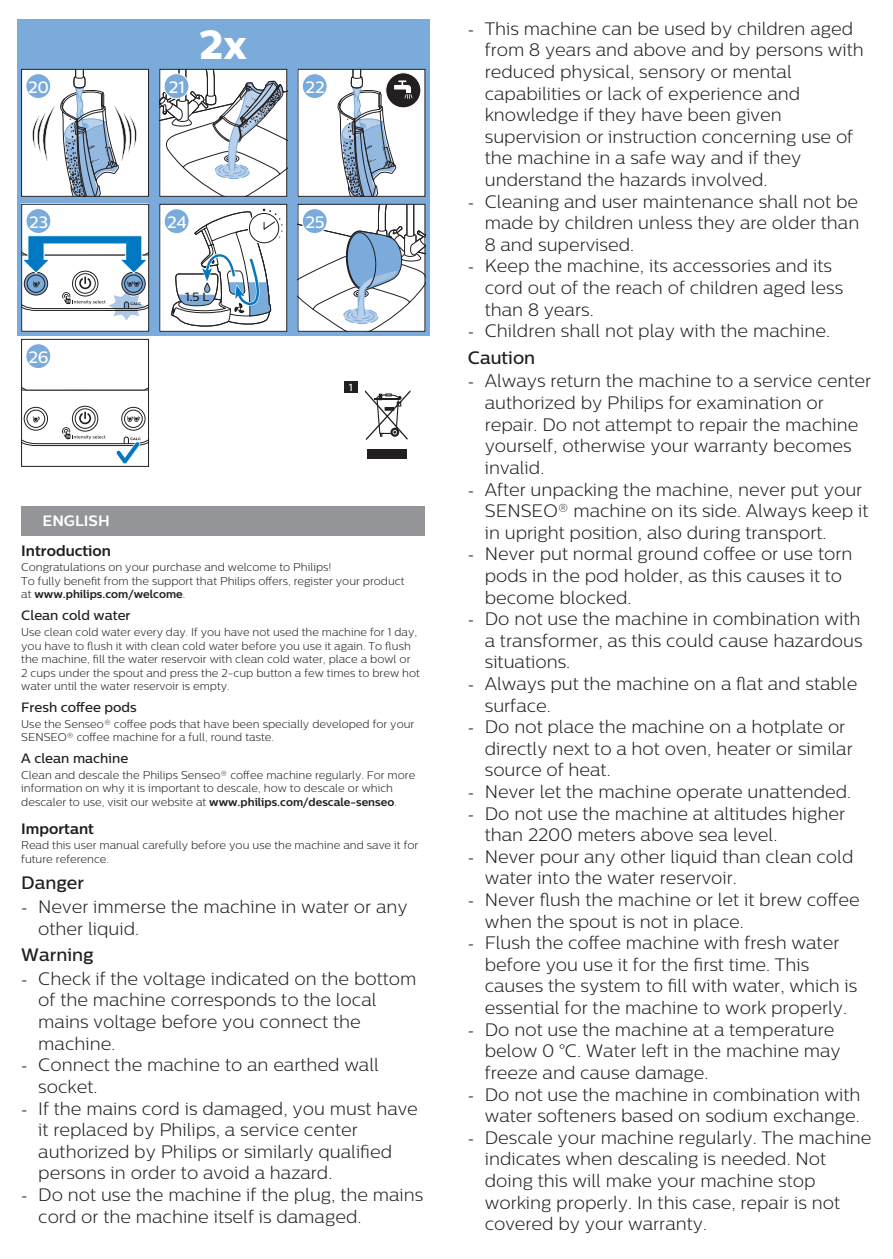
<style>
.page{position:relative;width:893px;height:1259px;background:#fff}
.page>*{position:absolute;margin:0;border:0;box-sizing:border-box;transform-origin:0 0}
.t1{font:40.5px "Centrale Sans X Bold";color:#fff}
.t2{font:300 18px/21.6px "Centrale Sans";color:#231f20}
.t3{font:500 18px "Centrale Sans";color:#231f20}
.t4{font:500 16.5px "Centrale Sans";color:#fff}
.t5{font:700 15px "Centrale Sans";color:#231f20}
.t6{font:700 15px "Centrale Sans";color:#fff}
.t7{font:500 13.5px "Centrale Sans";color:#231f20}
.t8{font:500 12px "Centrale Sans";color:#231f20}
.t9{font:300 11.25px/13.5px "Centrale Sans";color:#231f20}
.t10{font:500 10.2px "Centrale Sans";color:#fff}
.s1{font-weight:700}
.s2{font-family:"Minion Pro";font-weight:400}
.s3{font-weight:500}
</style>
<div class="page">
<div style="left:21px;top:506px;width:404px;height:30px;background:#939598"></div>
<div style="left:368px;top:449px;width:39px;height:10px;background:#231f20"></div>
<svg style="left:365px;top:390px;width:45px;height:50px"></svg>
<div style="left:344px;top:381px;width:14px;height:11px;background:#231f20"></div>
<div style="left:17px;top:19px;width:412px;height:316px;background:#7aabdb"></div>
<div style="left:21px;top:69px;width:128px;height:127px;background:#fff"></div>
<svg style="left:32px;top:71px;width:105px;height:124px"></svg>
<div style="left:21px;top:69px;width:128px;height:128px;border:1px solid #231f20"></div>
<svg style="left:23px;top:206px;width:124px;height:123px;background:#cbdbe7"></svg>
<div style="left:21px;top:204px;width:128px;height:127px;border:1px solid #231f20"></div>
<svg style="left:23px;top:363px;width:124px;height:101px"></svg>
<div style="left:21px;top:339px;width:128px;height:128px;border:1px solid #231f20"></div>
<div style="left:159px;top:204px;width:128px;height:128px;background:#fff"></div>
<svg style="left:171px;top:209px;width:112px;height:118px"></svg>
<div style="left:159px;top:204px;width:128px;height:128px;border:1px solid #231f20"></div>
<svg style="left:300px;top:206px;width:123px;height:124px;background:#d8e0e8"></svg>
<div style="left:298px;top:204px;width:127px;height:128px;border:1px solid #231f20"></div>
<svg style="left:161px;top:71px;width:124px;height:124px;background:#dde0e3"></svg>
<div style="left:159px;top:69px;width:128px;height:128px;border:1px solid #231f20"></div>
<div style="left:298px;top:69px;width:127px;height:127px;background:#fff"></div>
<svg style="left:386px;top:73px;width:35px;height:35px"></svg>
<div style="left:386px;top:73px;width:35px;height:35px;border:1px solid #fff;border-radius:50%"></div>
<svg style="left:337px;top:71px;width:75px;height:124px"></svg>
<div style="left:298px;top:69px;width:127px;height:128px;border:1px solid #231f20"></div>
<div style="left:26px;top:74px;width:25px;height:25px;background:#7aabdb;border-radius:50%"></div>
<div style="left:26px;top:73px;width:25px;height:26px;border:1px solid #fff;border-radius:50%"></div>
<div style="left:302px;top:209px;width:25px;height:24px;background:#7aabdb;border-radius:50%"></div>
<div style="left:302px;top:208px;width:25px;height:26px;border:1px solid #fff;border-radius:50%"></div>
<div style="left:26px;top:209px;width:25px;height:24px;background:#7aabdb;border-radius:50%"></div>
<div style="left:26px;top:208px;width:25px;height:26px;border:1px solid #fff;border-radius:50%"></div>
<div style="left:26px;top:344px;width:25px;height:24px;background:#7aabdb;border-radius:50%"></div>
<div style="left:26px;top:343px;width:25px;height:26px;border:1px solid #fff;border-radius:50%"></div>
<div style="left:164px;top:209px;width:25px;height:25px;background:#7aabdb;border-radius:50%"></div>
<div style="left:164px;top:208px;width:25px;height:26px;border:1px solid #fff;border-radius:50%"></div>
<div style="left:164px;top:74px;width:25px;height:25px;background:#7aabdb;border-radius:50%"></div>
<div style="left:164px;top:73px;width:25px;height:26px;border:1px solid #fff;border-radius:50%"></div>
<div style="left:302px;top:74px;width:25px;height:25px;background:#7aabdb;border-radius:50%"></div>
<div style="left:302px;top:73px;width:25px;height:26px;border:1px solid #fff;border-radius:50%"></div>
<p class="t4" style="left:28px;top:77px;width:22px">20</p>
<h1 class="t1" style="left:199px;top:19px;width:49px">2x</h1>
<p class="t4" style="left:169px;top:77px;width:17px">21</p>
<p class="t4" style="left:306px;top:77px;width:20px">22</p>
<p class="t4" style="left:29px;top:212px;width:21px">23</p>
<p class="t4" style="left:305px;top:212px;width:21px">25</p>
<p class="t4" style="left:167px;top:212px;width:21px">24</p>
<p class="t4" style="left:29px;top:347px;width:22px">26</p>
<p class="t8" style="left:185px;top:289px;width:26px">1.5 L</p>
<p class="t10" style="left:349px;top:381px;width:5px">1</p>
<p class="t6" style="left:43px;top:511px;width:69px">ENGLISH</p>
<p class="t5" style="left:21px;top:541px;width:91px">Introduction</p>
<p class="t9" style="left:21px;top:560px;width:385px">Congratulations on your purchase and welcome to Philips!<br>To fully benefit from the support that Philips offers, register your product at <span class="s1">www.philips.com/welcome</span>.</p>
<p class="t7" style="left:21px;top:608px;width:111px">Clean cold water</p>
<p class="t9" style="left:21px;top:625px;width:400px">Use clean cold water every day. If you have not used the machine for 1 day, you have to flush it with clean cold water before you use it again. To flush the machine, fill the water reservoir with clean cold water, place a bowl or<br>2 cups under the spout and press the 2-cup button a few times to brew hot water until the water reservoir is empty.</p>
<p class="t7" style="left:21px;top:699px;width:117px">Fresh coffee pods</p>
<p class="t9" style="left:21px;top:717px;width:395px">Use the Senseo® coffee pods that have been specially developed for your<br>SENSEO® coffee machine for a full, round taste.</p>
<p class="t7" style="left:21px;top:750px;width:109px">A clean machine</p>
<p class="t9" style="left:21px;top:768px;width:396px">Clean and descale the Philips Senseo® coffee machine regularly. For more information on why it is important to descale, how to descale or which descaler to use, visit our website at <span class="s1">www.philips.com/descale-senseo</span>.</p>
<p class="t5" style="left:21px;top:819px;width:74px">Important</p>
<p class="t9" style="left:21px;top:838px;width:399px">Read this user manual carefully before you use the machine and save it for future reference.</p>
<p class="t3" style="left:21px;top:872px;width:64px">Danger</p>
<p class="t2" style="left:38px;top:895px;width:371px;text-indent:-17px"><span class="s2">-</span> Never immerse the machine in water or any other liquid.</p>
<p class="t3" style="left:21px;top:944px;width:74px">Warning</p>
<p class="t2" style="left:38px;top:967px;width:380px;text-indent:-17px"><span class="s2">-</span> Check if the voltage indicated on the bottom of the machine corresponds to the local mains voltage before you connect the machine.</p>
<p class="t2" style="left:38px;top:1054px;width:342px;text-indent:-17px"><span class="s2">-</span> Connect the machine to an earthed wall socket.</p>
<p class="t2" style="left:38px;top:1097px;width:381px;text-indent:-17px"><span class="s2">-</span> If the mains cord is damaged, you must have it replaced by Philips, a service center authorized by Philips or similarly qualified persons in order to avoid a hazard.</p>
<p class="t2" style="left:38px;top:1183px;width:387px;text-indent:-17px"><span class="s2">-</span> Do not use the machine if the plug, the mains cord or the machine itself is damaged.</p>
<p class="t2" style="left:485px;top:17px;width:380px;text-indent:-17px"><span class="s2">-</span> This machine can be used by children aged from 8 years and above and by persons with reduced physical, sensory or mental capabilities or lack of experience and knowledge if they have been given supervision or instruction concerning use of the machine in a safe way and if they understand the hazards involved.</p>
<p class="t2" style="left:485px;top:190px;width:376px;text-align:justify;text-indent:-17px"><span class="s2">-</span> Cleaning and user maintenance shall not be made by children unless they are older than 8 and supervised.</p>
<p class="t2" style="left:485px;top:255px;width:360px;text-indent:-17px"><span class="s2">-</span> Keep the machine, its accessories and its cord out of the reach of children aged less than 8 years.</p>
<p class="t2" style="left:468px;top:317px;width:364px;line-height:26.5px"><span class="s2">-</span> Children shall not play with the machine.<br><span class="s3">Caution</span></p>
<p class="t2" style="left:485px;top:370px;width:388px;text-indent:-17px"><span class="s2">-</span> Always return the machine to a service center authorized by Philips for examination or repair. Do not attempt to repair the machine yourself, otherwise your warranty becomes invalid.</p>
<p class="t2" style="left:485px;top:478px;width:385px;text-indent:-17px"><span class="s2">-</span> After unpacking the machine, never put your<br>SENSEO® machine on its side. Always keep it in upright position, also during transport.</p>
<p class="t2" style="left:485px;top:543px;width:369px;text-indent:-17px"><span class="s2">-</span> Never put normal ground coffee or use torn pods in the pod holder, as this causes it to become blocked.</p>
<p class="t2" style="left:485px;top:608px;width:379px;text-indent:-17px"><span class="s2">-</span> Do not use the machine in combination with a transformer, as this could cause hazardous situations.</p>
<p class="t2" style="left:485px;top:672px;width:374px;text-indent:-17px"><span class="s2">-</span> Always put the machine on a flat and stable surface.</p>
<p class="t2" style="left:485px;top:716px;width:369px;text-indent:-17px"><span class="s2">-</span> Do not place the machine on a hotplate or directly next to a hot oven, heater or similar source of heat.</p>
<p class="t2" style="left:468px;top:780px;width:385px"><span class="s2">-</span> Never let the machine operate unattended.</p>
<p class="t2" style="left:485px;top:802px;width:362px;text-indent:-17px"><span class="s2">-</span> Do not use the machine at altitudes higher than 2200 meters above sea level.</p>
<p class="t2" style="left:485px;top:845px;width:370px;text-indent:-17px"><span class="s2">-</span> Never pour any other liquid than clean cold water into the water reservoir.</p>
<p class="t2" style="left:485px;top:888px;width:376px;text-indent:-17px"><span class="s2">-</span> Never flush the machine or let it brew coffee when the spout is not in place.</p>
<p class="t2" style="left:485px;top:932px;width:374px;text-indent:-17px"><span class="s2">-</span> Flush the coffee machine with fresh water before you use it for the first time. This causes the system to fill with water, which is essential for the machine to work properly.</p>
<p class="t2" style="left:485px;top:1018px;width:358px;text-indent:-17px"><span class="s2">-</span> Do not use the machine at a temperature below 0 °C. Water left in the machine may freeze and cause damage.</p>
<p class="t2" style="left:468px;top:1083px;width:394px;text-align:right"><span class="s2">-</span> Do not use the machine in combination with water softeners based on sodium exchange.</p>
<p class="t2" style="left:485px;top:1126px;width:388px;text-indent:-17px"><span class="s2">-</span> Descale your machine regularly. The machine indicates when descaling is needed. Not doing this will make your machine stop working properly. In this case, repair is not covered by your warranty.</p>
</div>
